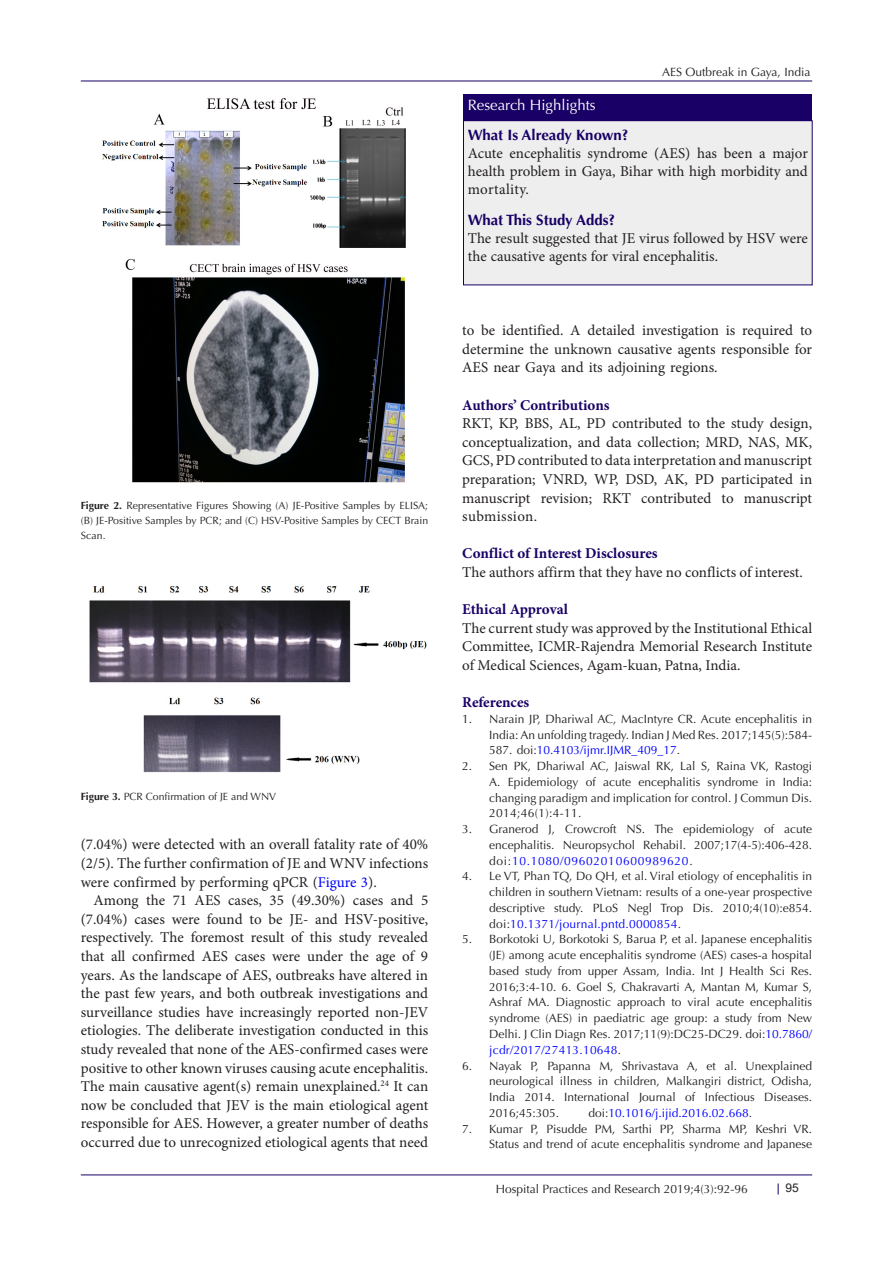
<style>
.page{position:relative;width:893px;height:1263px;background:#fff}
.page>*{position:absolute;margin:0;border:0;box-sizing:border-box;transform-origin:0 0}
.t1{font:15px/18.6px "Minion Pro";color:#231f20;text-align:justify}
.t2{font:700 15px "Minion Pro";letter-spacing:-.005em;color:#190066}
.t3{font:700 15px "Optima LT Std";color:#190066}
.t4{font:15px "Optima LT Std";color:#fff}
.t5{font:12px/15.8px "Optima LT Std";color:#231f20;text-align:justify}
.t6{font:12px "Optima LT Std";color:#00f}
.t7{font:12px "Arial";color:#231f20}
.t8{font:10.5px/15px "Optima LT Std";color:#231f20;text-align:justify}
.s1{font-weight:700}
.s2{color:#00f}
.s3{color:#231f20}
</style>
<div class="page">
<hr style="left:81px;top:81px;width:731px;height:1px;background:#190066">
<hr style="left:81px;top:1175px;width:731px;height:1px;background:#190066">
<div style="left:463px;top:121px;width:349px;height:164px;background:#eee"></div>
<div style="left:463px;top:95px;width:349px;height:26px;background:#190066"></div>
<img style="left:102px;top:97px;width:304px;height:386px">
<img style="left:89px;top:585px;width:338px;height:188px">
<p class="t8" style="left:81px;top:498px;width:349px"><span class="s1">Figure 2.</span> Representative Figures Showing (A) JE-Positive Samples by ELISA; (B) JE-Positive Samples by PCR; and (C) HSV-Positive Samples by CECT Brain Scan.</p>
<p class="t8" style="left:81px;top:789px;width:197px"><span class="s1">Figure 3.</span> PCR Confirmation of JE and WNV</p>
<p class="t1" style="left:81px;top:835px;width:349px">(7.04%) were detected with an overall fatality rate of 40% (2/5). The further confirmation of JE and WNV infections were confirmed by performing qPCR (<span class="s2">Figure 3</span>).</p>
<p class="t1" style="left:81px;top:891px;width:349px;text-indent:13px">Among the 71 AES cases, 35 (49.30%) cases and 5 (7.04%) cases were found to be JE- and HSV-positive, respectively. The foremost result of this study revealed that all confirmed AES cases were under the age of 9 years. As the landscape of AES, outbreaks have altered in the past few years, and both outbreak investigations and surveillance studies have increasingly reported non-JEV etiologies. The deliberate investigation conducted in this study revealed that none of the AES-confirmed cases were positive to other known viruses causing acute encephalitis.<br>The main causative agent(s) remain unexplained.<sup>24</sup> It can now be concluded that JEV is the main etiological agent responsible for AES. However, a greater number of deaths occurred due to unrecognized etiological agents that need</p>
<p class="t4" style="left:468px;top:96px;width:129px">Research Highlights</p>
<p class="t5" style="left:662px;top:64px;width:150px">AES Outbreak in Gaya, India</p>
<p class="t3" style="left:468px;top:126px;width:162px">What Is Already Known?</p>
<p class="t1" style="left:468px;top:144px;width:342px;line-height:18px">Acute encephalitis syndrome (AES) has been a major health problem in Gaya, Bihar with high morbidity and mortality.</p>
<p class="t3" style="left:468px;top:211px;width:149px">What This Study Adds?</p>
<p class="t1" style="left:468px;top:229px;width:342px;line-height:18px">The result suggested that JE virus followed by HSV were the causative agents for viral encephalitis.</p>
<p class="t1" style="left:462px;top:321px;width:351px">to be identified. A detailed investigation is required to determine the unknown causative agents responsible for AES near Gaya and its adjoining regions.</p>
<p class="t2" style="left:462px;top:394px;width:149px">Authors’ Contributions</p>
<p class="t1" style="left:462px;top:414px;width:351px">RKT, KP, BBS, AL, PD contributed to the study design, conceptualization, and data collection; MRD, NAS, MK, GCS, PD contributed to data interpretation and manuscript preparation; VNRD, WP, DSD, AK, PD participated in manuscript revision; RKT contributed to manuscript submission.</p>
<p class="t2" style="left:462px;top:543px;width:197px">Conflict of Interest Disclosures</p>
<p class="t1" style="left:462px;top:563px;width:342px">The authors affirm that they have no conflicts of interest.</p>
<p class="t2" style="left:462px;top:599px;width:107px">Ethical Approval</p>
<p class="t1" style="left:462px;top:619px;width:351px">The current study was approved by the Institutional Ethical Committee, ICMR-Rajendra Memorial Research Institute of Medical Sciences, Agam-kuan, Patna, India.</p>
<p class="t2" style="left:462px;top:692px;width:69px">References</p>
<p class="t5" style="left:489px;top:711px;width:324px;text-indent:-27px">1. Narain JP, Dhariwal AC, MacIntyre CR. Acute encephalitis in India: An unfolding tragedy. Indian J Med Res. 2017;145(5):584- 587. doi:<span class="s2">10.4103/ijmr.IJMR_409_17</span>.</p>
<p class="t5" style="left:489px;top:758px;width:324px;text-indent:-27px">2. Sen PK, Dhariwal AC, Jaiswal RK, Lal S, Raina VK, Rastogi A. Epidemiology of acute encephalitis syndrome in India: changing paradigm and implication for control. J Commun Dis.<br>2014;46(1):4-11.</p>
<p class="t5" style="left:489px;top:821px;width:324px;text-indent:-27px">3. Granerod J, Crowcroft NS. The epidemiology of acute encephalitis. Neuropsychol Rehabil. 2007;17(4-5):406-428. doi:<span class="s2">10.1080/09602010600989620</span>.</p>
<p class="t5" style="left:489px;top:869px;width:324px;text-indent:-27px">4. Le VT, Phan TQ, Do QH, et al. Viral etiology of encephalitis in children in southern Vietnam: results of a one-year prospective descriptive study. PLoS Negl Trop Dis. 2010;4(10):e854. doi:<span class="s2">10.1371/journal.pntd.0000854</span>.</p>
<p class="t5" style="left:489px;top:932px;width:324px;text-indent:-27px">5. Borkotoki U, Borkotoki S, Barua P, et al. Japanese encephalitis (JE) among acute encephalitis syndrome (AES) cases-a hospital based study from upper Assam, India. Int J Health Sci Res.<br>2016;3:4-10. 6. Goel S, Chakravarti A, Mantan M, Kumar S, Ashraf MA. Diagnostic approach to viral acute encephalitis syndrome (AES) in paediatric age group: a study from New Delhi. J Clin Diagn Res. 2017;11(9):DC25-DC29. doi:<span class="s2">10.7860/ jcdr/2017/27413.10648</span>.</p>
<p class="t5" style="left:489px;top:1058px;width:324px;text-indent:-27px">6. Nayak P, Papanna M, Shrivastava A, et al. Unexplained neurological illness in children, Malkangiri district, Odisha, India 2014. International Journal of Infectious Diseases.<br>2016;45:305.</p>
<p class="t6" style="left:588px;top:1106px;width:165px"><span class="s3">doi:</span>10.1016/j.ijid.2016.02.668<span class="s3">.</span></p>
<p class="t5" style="left:462px;top:1121px;width:351px;text-align:right">7. Kumar P, Pisudde PM, Sarthi PP, Sharma MP, Keshri VR.<br>Status and trend of acute encephalitis syndrome and Japanese</p>
<p class="t5" style="left:496px;top:1181px;width:254px">Hospital Practices and Research 2019;4(3):92-96</p>
<p class="t7" style="left:785px;top:1180px;width:15px">95</p>
</div>
